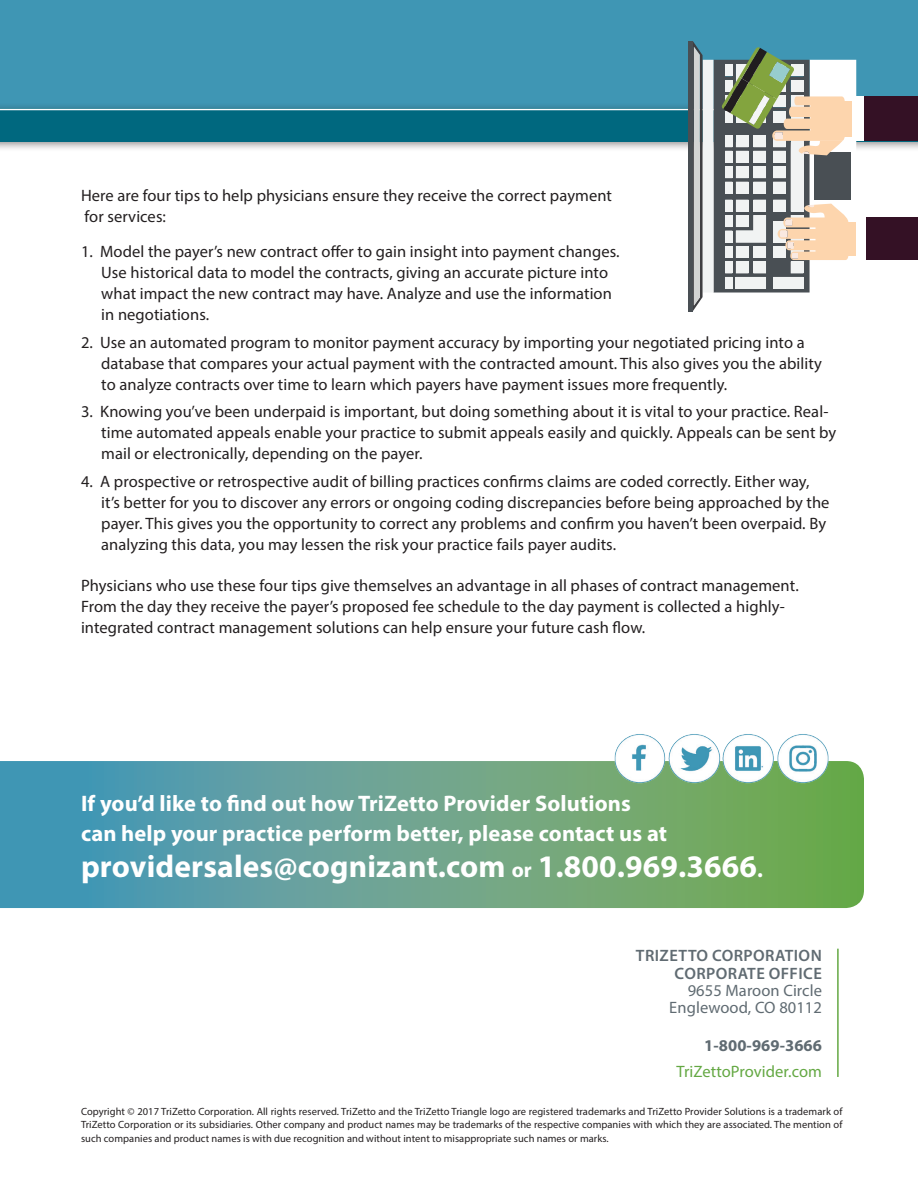
<style>
.page{position:relative;width:918px;height:1188px;background:#fff}
.page>*{position:absolute;margin:0;border:0;box-sizing:border-box;transform-origin:0 0}
.t1{font:700 31.5px "Myriad Pro";letter-spacing:.005em;color:#fff}
.t2{font:700 22.5px/30px "Myriad Pro";letter-spacing:.005em;color:#fff}
.t3{font:16.5px/21px "Myriad Pro";letter-spacing:.005em;color:#231f20}
.t4{font:600 16.5px/17.2px "Myriad Pro";letter-spacing:.025em;color:#606b72;text-align:right}
.t5{font:16.5px/17.2px "Myriad Pro";letter-spacing:.005em;color:#606b72;text-align:right}
.t6{font:16.5px "Myriad Pro";letter-spacing:.005em;color:#64a843}
.t7{font:700 16.5px "Myriad Pro";letter-spacing:.005em;color:#606b72}
.t8{font:10.5px/13.5px "Myriad Pro";letter-spacing:.005em;color:#231f20;text-align:justify}
.s1{font-size:21px}
.s2{font-size:22.5px}
</style>
<div class="page">
<svg style="left:0;top:761px;width:864px;height:147px;background:#64a28b"></svg>
<hr style="left:837px;top:949px;width:2px;height:128px;background:#64a843">
<img style="left:610px;top:734px;width:225px;height:55px">
<div style="left:0;top:0;width:918px;height:126px;background:#3f96b4"></div>
<div style="left:0;top:102px;width:918px;height:51px;background:#231f20;opacity:.5"></div>
<div style="left:0;top:108px;width:918px;height:33px;background:#00687f"></div>
<hr style="left:0;top:109px;width:918px;height:1px;background:#fff">
<div style="left:688px;top:41px;width:5px;height:270px;background:#494f54"></div>
<div style="left:853px;top:96px;width:12px;height:45px;background:#fff"></div>
<div style="left:865px;top:96px;width:53px;height:45px;background:#341125"></div>
<div style="left:867px;top:218px;width:51px;height:42px;background:#341125"></div>
<svg style="left:693px;top:41px;width:163px;height:270px"></svg>
<p class="t3" style="left:81px;top:185px;width:533px">Here are four tips to help physicians ensure they receive the correct payment for services:</p>
<p class="t3" style="left:101px;top:241px;width:520px;text-indent:-20px">1. Model the payer’s new contract offer to gain insight into payment changes.<br>Use historical data to model the contracts, giving an accurate picture into what impact the new contract may have. Analyze and use the information in negotiations.</p>
<p class="t3" style="left:101px;top:331px;width:722px;text-indent:-20px">2. Use an automated program to monitor payment accuracy by importing your negotiated pricing into a database that compares your actual payment with the contracted amount. This also gives you the ability to analyze contracts over time to learn which payers have payment issues more frequently.</p>
<p class="t3" style="left:101px;top:401px;width:737px;text-indent:-20px">3. Knowing you’ve been underpaid is important, but doing something about it is vital to your practice. Real&shy;time automated appeals enable your practice to submit appeals easily and quickly. Appeals can be sent by mail or electronically, depending on the payer.</p>
<p class="t3" style="left:101px;top:471px;width:730px;text-indent:-20px">4. A prospective or retrospective audit of billing practices confirms claims are coded correctly. Either way, it’s better for you to discover any errors or ongoing coding discrepancies before being approached by the payer. This gives you the opportunity to correct any problems and confirm you haven’t been overpaid. By analyzing this data, you may lessen the risk your practice fails payer audits.</p>
<p class="t3" style="left:81px;top:575px;width:719px">Physicians who use these four tips give themselves an advantage in all phases of contract management.<br>From the day they receive the payer’s proposed fee schedule to the day payment is collected a highly&shy;integrated contract management solutions can help ensure your future cash flow.</p>
<h2 class="t2" style="left:81px;top:787px;width:588px">If you’d like to find out how TriZetto Provider Solutions can help your practice perform better, please contact us at</h2>
<h1 class="t1" style="left:81px;top:846px;width:683px">providersales@cognizant.com <span class="s1">or</span> 1.800.969.3666<span class="s2">.</span></h1>
<p class="t4" style="left:636px;top:947px;width:187px">TRIZETTO CORPORATION<br>CORPORATE OFFICE</p>
<p class="t5" style="left:669px;top:982px;width:154px">9655 Maroon Circle<br>Englewood, CO 80112</p>
<p class="t7" style="left:704px;top:1034px;width:119px">1-800-969-3666</p>
<p class="t6" style="left:676px;top:1061px;width:147px">TriZettoProvider.com</p>
<p class="t8" style="left:81px;top:1104px;width:763px">Copyright © 2017 TriZetto Corporation. All rights reserved. TriZetto and the TriZetto Triangle logo are registered trademarks and TriZetto Provider Solutions is a trademark of TriZetto Corporation or its subsidiaries. Other company and product names may be trademarks of the respective companies with which they are associated. The mention of such companies and product names is with due recognition and without intent to misappropriate such names or marks.</p>
</div>
